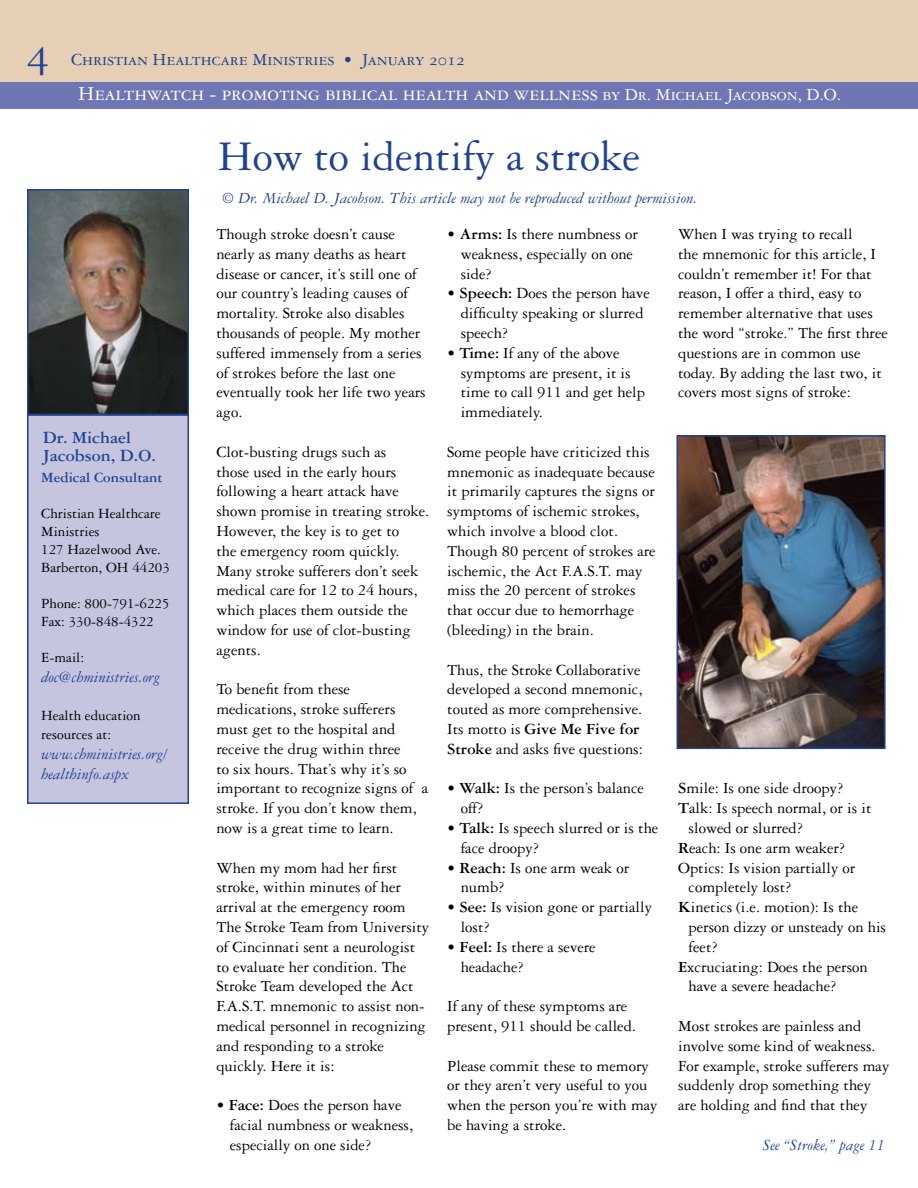
<style>
.page{position:relative;width:918px;height:1188px;background:#fff}
.page>*{position:absolute;margin:0;border:0;box-sizing:border-box;transform-origin:0 0}
.t1{font:45px "Garamond Three";color:#214292}
.t2{font:45px "Garamond Three SC";color:#214292}
.t3{font:21px "Garamond Three SC";color:#fff}
.t4{font:18px "Garamond Three SC";color:#214292}
.t5{font:700 18px/18.8px "Garamond Three";color:#214292}
.t6{font:16.5px/19.8px "Garamond Three";color:#000}
.t7{font:italic 16.5px/19.8px "Garamond Three";color:#214292}
.t8{font:15px/18px "Garamond Three";color:#000}
.t9{font:700 15px "Garamond Three";color:#214292}
.s1{font-size:18px}
.s2{font-weight:700}
</style>
<div class="page">
<div style="left:0;top:0;width:918px;height:82px;background:#e5d0b5"></div>
<div style="left:0;top:82px;width:918px;height:27px;background:#6f76b3"></div>
<img style="left:30px;top:192px;width:156px;height:220px">
<div style="left:27px;top:189px;width:162px;height:226px;border:2px solid #214292"></div>
<div style="left:27px;top:414px;width:162px;height:390px;background:#c5c5e0;border:2px solid #214292"></div>
<img style="left:679px;top:438px;width:204px;height:308px">
<div style="left:676px;top:435px;width:210px;height:314px;border:2px solid #214292"></div>
<h1 class="t2" style="left:27px;top:28px;width:24px">4</h1>
<p class="t4" style="left:71px;top:50px;width:395px">Christian Healthcare Ministries • January 2012</p>
<p class="t3" style="left:78px;top:83px;width:765px">Healthwatch - promoting biblical health and wellness <span class="s1">by Dr. Michael Jacobson, D.O.</span></p>
<p class="t5" style="left:43px;top:428px;width:115px">Dr. Michael<br>Jacobson, D.O.</p>
<p class="t9" style="left:41px;top:469px;width:123px">Medical Consultant</p>
<p class="t8" style="left:41px;top:504px;width:130px">Christian Healthcare<br>Ministries<br>127 Hazelwood Ave.<br>Barberton, OH 44203</p>
<p class="t8" style="left:41px;top:594px;width:130px">Phone: 800-791-6225<br>Fax: 330-848-4322</p>
<p class="t8" style="left:41px;top:648px;width:44px">E-mail:</p>
<p class="t7" style="left:41px;top:667px;width:121px">doc@chministries.org</p>
<p class="t8" style="left:41px;top:705px;width:101px;line-height:19.8px">Health education resources at:</p>
<p class="t7" style="left:41px;top:745px;width:128px">www.chministries.org/ healthinfo.aspx</p>
<h1 class="t1" style="left:218px;top:132px;width:424px">How to identify a stroke</h1>
<p class="t7" style="left:221px;top:188px;width:478px">© Dr. Michael D. Jacobson. This article may not be reproduced without permission.</p>
<p class="t6" style="left:216px;top:224px;width:211px">Though stroke doesn’t cause nearly as many deaths as heart disease or cancer, it’s still one of our country’s leading causes of mortality. Stroke also disables thousands of people. My mother suffered immensely from a series of strokes before the last one eventually took her life two years ago.</p>
<p class="t6" style="left:216px;top:442px;width:214px">Clot-busting drugs such as<br>those used in the early hours following a heart attack have shown promise in treating stroke.<br>However, the key is to get to<br>the emergency room quickly.<br>Many stroke sufferers don’t seek medical care for 12 to 24 hours, which places them outside the window for use of clot-busting agents.</p>
<p class="t6" style="left:216px;top:679px;width:213px">To benefit from these medications, stroke sufferers must get to the hospital and receive the drug within three<br>to six hours. That’s why it’s so important to recognize signs of a stroke. If you don’t know them, now is a great time to learn.</p>
<p class="t6" style="left:216px;top:858px;width:214px">When my mom had her first stroke, within minutes of her arrival at the emergency room<br>The Stroke Team from University of Cincinnati sent a neurologist to evaluate her condition. The<br>Stroke Team developed the Act<br>F.A.S.T. mnemonic to assist non&shy;medical personnel in recognizing and responding to a stroke quickly. Here it is:</p>
<p class="t6" style="left:230px;top:1095px;width:185px;text-indent:-13px"><span class="s2">• Face:</span> Does the person have facial numbness or weakness, especially on one side?</p>
<p class="t6" style="left:461px;top:224px;width:179px;text-indent:-13px"><span class="s2">• Arms:</span> Is there numbness or weakness, especially on one side?</p>
<p class="t6" style="left:461px;top:283px;width:191px;text-indent:-13px"><span class="s2">• Speech:</span> Does the person have difficulty speaking or slurred speech?</p>
<p class="t6" style="left:461px;top:343px;width:186px;text-indent:-13px"><span class="s2">• Time:</span> If any of the above symptoms are present, it is time to call 911 and get help immediately.</p>
<p class="t6" style="left:447px;top:442px;width:210px">Some people have criticized this mnemonic as inadequate because it primarily captures the signs or symptoms of ischemic strokes, which involve a blood clot.<br>Though 80 percent of strokes are ischemic, the Act F.A.S.T. may miss the 20 percent of strokes that occur due to hemorrhage (bleeding) in the brain.</p>
<p class="t6" style="left:447px;top:659px;width:197px">Thus, the Stroke Collaborative developed a second mnemonic, touted as more comprehensive.<br>Its motto is <span class="s2">Give Me Five for<br>Stroke</span> and asks five questions:</p>
<p class="t6" style="left:461px;top:778px;width:185px;text-indent:-13px"><span class="s2">• Walk:</span> Is the person’s balance off?</p>
<p class="t6" style="left:461px;top:818px;width:199px;text-indent:-13px"><span class="s2">• Talk:</span> Is speech slurred or is the face droopy?</p>
<p class="t6" style="left:461px;top:857px;width:170px;text-indent:-13px"><span class="s2">• Reach:</span> Is one arm weak or numb?</p>
<p class="t6" style="left:461px;top:897px;width:193px;text-indent:-13px"><span class="s2">• See:</span> Is vision gone or partially lost?</p>
<p class="t6" style="left:461px;top:937px;width:136px;text-indent:-13px"><span class="s2">• Feel:</span> Is there a severe headache?</p>
<p class="t6" style="left:447px;top:996px;width:190px">If any of these symptoms are present, 911 should be called.</p>
<p class="t6" style="left:447px;top:1055px;width:212px">Please commit these to memory or they aren’t very useful to you when the person you’re with may be having a stroke.</p>
<p class="t6" style="left:678px;top:224px;width:211px">When I was trying to recall<br>the mnemonic for this article, I couldn’t remember it! For that reason, I offer a third, easy to remember alternative that uses the word “stroke.” The first three questions are in common use today. By adding the last two, it covers most signs of stroke:</p>
<p class="t6" style="left:678px;top:778px;width:167px"><span class="s2">S</span>mile: Is one side droopy?</p>
<p class="t6" style="left:678px;top:798px;width:195px"><span class="s2">T</span>alk: Is speech normal, or is it</p>
<p class="t6" style="left:689px;top:818px;width:116px">slowed or slurred?</p>
<p class="t6" style="left:678px;top:838px;width:169px"><span class="s2">R</span>each: Is one arm weaker?</p>
<p class="t6" style="left:678px;top:858px;width:179px">Optics: Is vision partially or</p>
<p class="t6" style="left:689px;top:877px;width:105px">completely lost?</p>
<p class="t6" style="left:678px;top:897px;width:182px"><span class="s2">K</span>inetics (i.e. motion): Is the</p>
<p class="t6" style="left:689px;top:917px;width:199px">person dizzy or unsteady on his</p>
<p class="t6" style="left:689px;top:937px;width:31px">feet?</p>
<p class="t6" style="left:678px;top:957px;width:191px"><span class="s2">E</span>xcruciating: Does the person</p>
<p class="t6" style="left:689px;top:976px;width:150px">have a severe headache?</p>
<p class="t6" style="left:678px;top:1016px;width:213px">Most strokes are painless and involve some kind of weakness.<br>For example, stroke sufferers may suddenly drop something they are holding and find that they</p>
<p class="t7" style="left:763px;top:1135px;width:123px">See “Stroke,” page 11</p>
</div>
